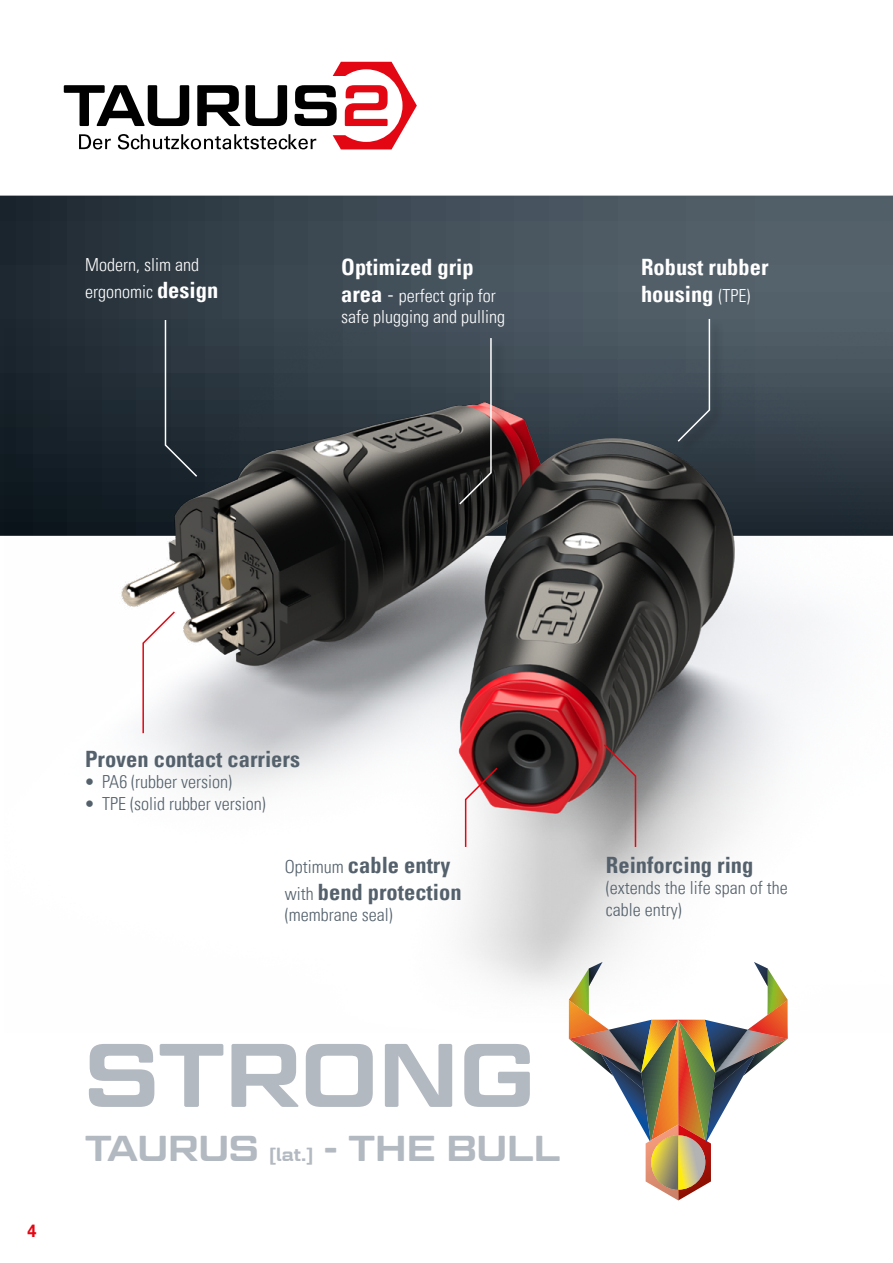
<style>
.page{position:relative;width:893px;height:1263px;background:#fff}
.page>*{position:absolute;margin:0;border:0;box-sizing:border-box;transform-origin:0 0}
.t1{font:600 90px "Geom Graphic";color:#b3b9c1}
.t2{font:600 36px "Geom Graphic";color:#b3b9c1}
.t3{font:700 condensed 22.5px/27px "Univers LT Pro";color:#54616c}
.t4{font:700 condensed 22.5px/27px "Univers LT Pro";color:#fff}
.t5{font:300 condensed 18px/21.6px "Univers LT Pro";color:#54616c}
.t6{font:300 condensed 18px/27px "Univers LT Pro";color:#fff}
.t7{font:700 18px "Univers LT Pro 65";color:#e30613;scale:.9 1}
.s1{font-weight:700;font-size:22.5px}
.s2{font-size:22.5px}
.s3{font-weight:300;font-size:18px}
.s4{font-size:18px}
</style>
<div class="page">
<svg style="left:0;top:196px;width:893px;height:340px;background:#3f4c56"></svg>
<img style="left:5px;top:328px;width:888px;height:705px">
<img style="left:121px;top:402px;width:615px;height:411px">
<svg style="left:164px;top:318px;width:35px;height:160px;background:#2e3941"></svg>
<div style="left:458px;top:337px;width:48px;height:180px;background:#000;opacity:.5"></div>
<svg style="left:458px;top:337px;width:34px;height:169px;background:#46474a"></svg>
<div style="left:676px;top:318px;width:49px;height:137px;background:#000;opacity:.5"></div>
<svg style="left:676px;top:317px;width:35px;height:126px;background:#4a5760"></svg>
<svg style="left:142px;top:610px;width:34px;height:125px"></svg>
<svg style="left:464px;top:766px;width:35px;height:82px"></svg>
<svg style="left:602px;top:743px;width:35px;height:105px;background:#908485"></svg>
<svg style="left:569px;top:962px;width:219px;height:238px"></svg>
<svg style="left:64px;top:62px;width:353px;height:87px"></svg>
<p class="t4" style="left:341px;top:253px;width:134px">Optimized grip</p>
<p class="t6" style="left:341px;top:283px;width:165px;line-height:21.6px"><span class="s1">area</span> <span class="s2">-</span> perfect grip for safe plugging and pulling</p>
<p class="t6" style="left:85px;top:251px;width:135px">Modern, slim and ergonomic <span class="s1">design</span></p>
<p class="t4" style="left:641px;top:253px;width:129px">Robust rubber housing <span class="s3">(TPE)</span></p>
<p class="t7" style="left:27px;top:1218px;width:12px">4</p>
<p class="t3" style="left:85px;top:745px;width:216px">Proven contact carriers</p>
<p class="t5" style="left:85px;top:770px;width:149px">• PA6 (rubber version)</p>
<p class="t5" style="left:85px;top:792px;width:182px">• TPE (solid rubber version)</p>
<p class="t3" style="left:285px;top:851px;width:178px"><span class="s3">Optimum</span> cable entry <span class="s3">with</span> bend protection</p>
<p class="t5" style="left:285px;top:903px;width:109px">(membrane seal)</p>
<p class="t3" style="left:606px;top:851px;width:149px">Reinforcing ring</p>
<p class="t5" style="left:606px;top:876px;width:183px">(extends the life span of the cable entry)</p>
<h1 class="t1" style="left:85px;top:1020px;width:452px">STRONG</h1>
<h2 class="t2" style="left:85px;top:1126px;width:477px">TAURUS <span class="s4">[lat.]</span> - THE BULL</h2>
</div>
